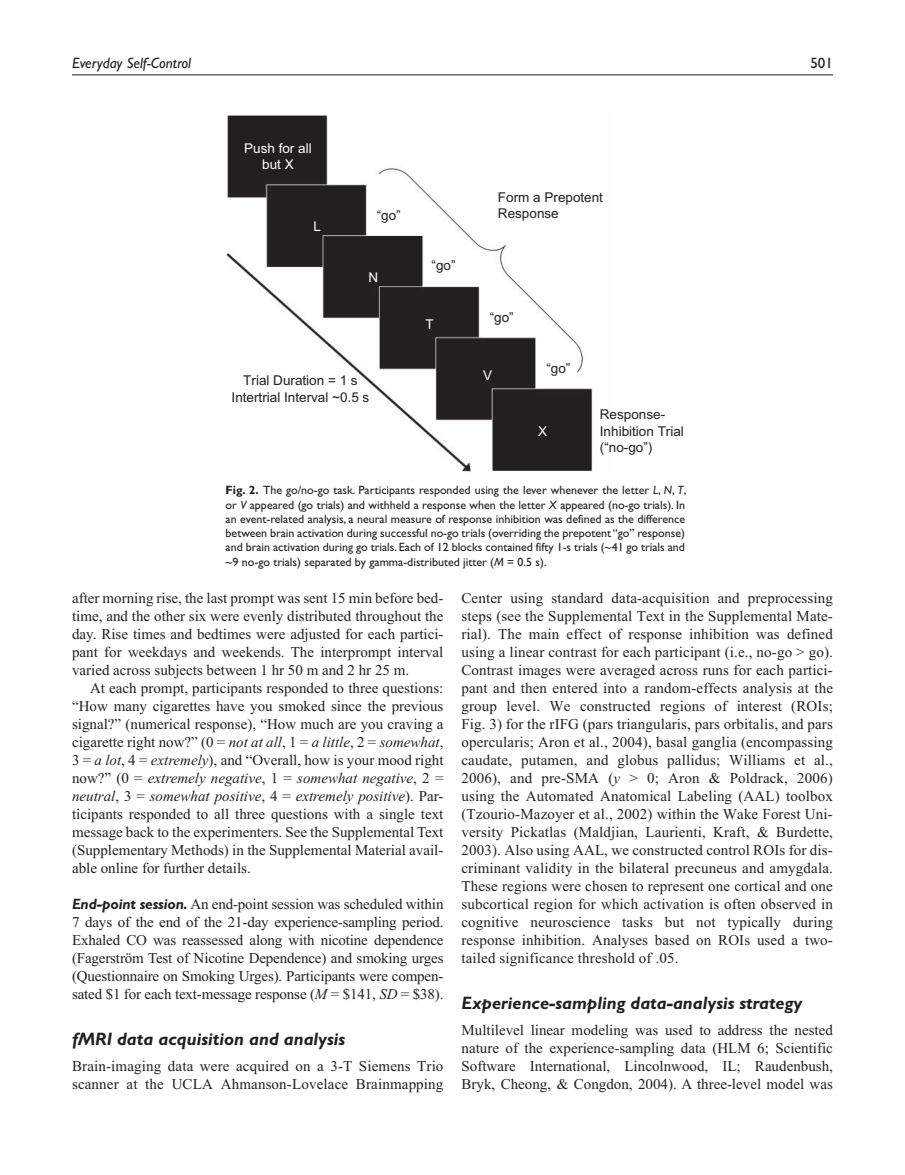
<style>
.page{position:relative;width:905px;height:1175px;background:#fff}
.page>*{position:absolute;margin:0;border:0;box-sizing:border-box;transform-origin:0 0}
.t1{font:italic 700 18px "Gill Sans";color:#231f20}
.t2{font:15px/18px "Times New Roman";color:#231f20;text-align:justify}
.t3{font:italic 15px "Gill Sans";color:#231f20}
.t4{font:15px "Gill Sans";color:#231f20}
.t5{font:13.5px/16.5px "Arial";color:#231f20}
.t6{font:13.5px/16.5px "Arial";color:#fff;text-align:center}
.t7{font:12px/14.2px "Gill Sans";color:#231f20;text-align:justify}
.s1{font-weight:700}
.s2{font-style:italic}
.s3{font-family:"Gill Sans";font-weight:700;font-style:italic}
</style>
<div class="page">
<hr style="left:72px;top:75px;width:760px;height:1px;background:#231f20">
<img style="left:226px;top:115px;width:367px;height:357px">
<p class="t3" style="left:72px;top:55px;width:120px">Everyday Self-Control</p>
<p class="t4" style="left:810px;top:55px;width:24px">501</p>
<p class="t6" style="left:244px;top:140px;width:69px">Push for all but X</p>
<p class="t6" style="left:313px;top:219px;width:9px">L</p>
<p class="t5" style="left:377px;top:207px;width:26px">“go”</p>
<p class="t6" style="left:368px;top:269px;width:11px">N</p>
<p class="t5" style="left:231px;top:372px;width:139px;text-align:center">Trial Duration = 1 s<br>Intertrial Interval ~0.5 s</p>
<p class="t5" style="left:431px;top:257px;width:26px">“go”</p>
<p class="t6" style="left:425px;top:316px;width:10px">T</p>
<p class="t5" style="left:498px;top:189px;width:107px">Form a Prepotent<br>Response</p>
<p class="t5" style="left:489px;top:309px;width:26px">“go”</p>
<p class="t6" style="left:483px;top:367px;width:11px">V</p>
<p class="t5" style="left:546px;top:360px;width:26px">“go”</p>
<p class="t6" style="left:538px;top:423px;width:11px">X</p>
<p class="t5" style="left:600px;top:406px;width:86px">Response-<br>Inhibition Trial (“no-go”)</p>
<p class="t7" style="left:225px;top:483px;width:462px"><span class="s1">Fig. 2.</span> The go/no-go task. Participants responded using the lever whenever the letter <span class="s2">L</span>, <span class="s2">N</span>, <span class="s2">T</span>, or <span class="s2">V</span> appeared (go trials) and withheld a response when the letter <span class="s2">X</span> appeared (no-go trials). In an event-related analysis, a neural measure of response inhibition was defined as the difference between brain activation during successful no-go trials (overriding the prepotent “go” response) and brain activation during go trials. Each of 12 blocks contained fifty 1-s trials (~41 go trials and ~9 no-go trials) separated by gamma-distributed jitter (<span class="s2">M</span> = 0.5 s).</p>
<p class="t2" style="left:72px;top:588px;width:373px">after morning rise, the last prompt was sent 15 min before bed&shy;time, and the other six were evenly distributed throughout the day. Rise times and bedtimes were adjusted for each partici&shy;pant for weekdays and weekends. The interprompt interval varied across subjects between 1 hr 50 m and 2 hr 25 m.</p>
<p class="t2" style="left:72px;top:678px;width:373px;text-indent:18px">At each prompt, participants responded to three questions: “How many cigarettes have you smoked since the previous signal?” (numerical response), “How much are you craving a cigarette right now?” (0 = <span class="s2">not at all</span>, 1 = <span class="s2">a little</span>, 2 = <span class="s2">somewhat</span>, 3 = <span class="s2">a lot</span>, 4 = <span class="s2">extremely</span>), and “Overall, how is your mood right now?” (0 = <span class="s2">extremely negative</span>, 1 = <span class="s2">somewhat negative</span>, 2 = <span class="s2">neutral</span>, 3 = <span class="s2">somewhat positive</span>, 4 = <span class="s2">extremely positive</span>). Par&shy;ticipants responded to all three questions with a single text message back to the experimenters. See the Supplemental Text (Supplementary Methods) in the Supplemental Material avail&shy;able online for further details.</p>
<p class="t2" style="left:72px;top:894px;width:373px"><span class="s3">End-point session.</span> An end-point session was scheduled within 7 days of the end of the 21-day experience-sampling period.<br>Exhaled CO was reassessed along with nicotine dependence (Fagerström Test of Nicotine Dependence) and smoking urges (Questionnaire on Smoking Urges). Participants were compen&shy;sated $1 for each text-message response (<span class="s2">M</span> = $141, <span class="s2">SD</span> = $38).</p>
<p class="t1" style="left:72px;top:1028px;width:275px">fMRI data acquisition and analysis</p>
<p class="t2" style="left:72px;top:1056px;width:373px">Brain-imaging data were acquired on a 3-T Siemens Trio scanner at the UCLA Ahmanson-Lovelace Brainmapping</p>
<p class="t2" style="left:461px;top:588px;width:373px">Center using standard data-acquisition and preprocessing steps (see the Supplemental Text in the Supplemental Mate&shy;rial). The main effect of response inhibition was defined using a linear contrast for each participant (i.e., no-go &gt; go).<br>Contrast images were averaged across runs for each partici&shy;pant and then entered into a random-effects analysis at the group level. We constructed regions of interest (ROIs; Fig. 3) for the rIFG (pars triangularis, pars orbitalis, and pars opercularis; Aron et al., 2004), basal ganglia (encompassing caudate, putamen, and globus pallidus; Williams et al., 2006), and pre-SMA (<span class="s2">y</span> &gt; 0; Aron &amp; Poldrack, 2006) using the Automated Anatomical Labeling (AAL) toolbox (Tzourio-Mazoyer et al., 2002) within the Wake Forest Uni&shy;versity Pickatlas (Maldjian, Laurienti, Kraft, &amp; Burdette, 2003). Also using AAL, we constructed control ROIs for dis&shy;criminant validity in the bilateral precuneus and amygdala.<br>These regions were chosen to represent one cortical and one subcortical region for which activation is often observed in cognitive neuroscience tasks but not typically during response inhibition. Analyses based on ROIs used a two&shy;tailed significance threshold of .05.</p>
<p class="t1" style="left:461px;top:992px;width:342px">Experience-sampling data-analysis strategy</p>
<p class="t2" style="left:461px;top:1020px;width:373px">Multilevel linear modeling was used to address the nested nature of the experience-sampling data (HLM 6; Scientific Software International, Lincolnwood, IL; Raudenbush, Bryk, Cheong, &amp; Congdon, 2004). A three-level model was</p>
</div>
